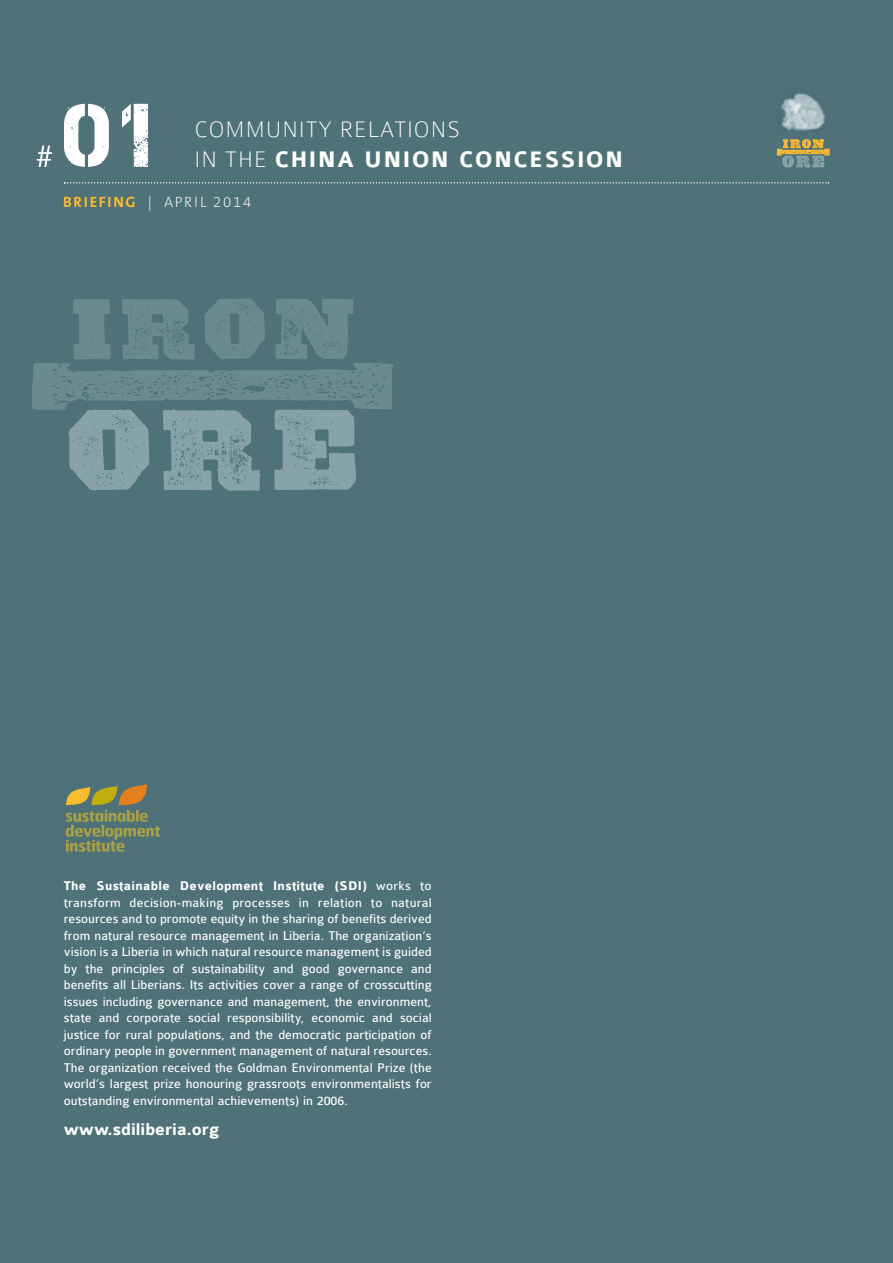
<style>
.page{position:relative;width:893px;height:1263px;background:#4f7178}
.page>*{position:absolute;margin:0;border:0;box-sizing:border-box;transform-origin:0 0}
.t1{font:100 24px/30px "Colaborate";letter-spacing:.045em;color:#fff}
.t2{font:700 18px "Colaborate";color:#fff}
.t3{font:200 15px "The Sans B2";letter-spacing:.11em;color:#fff}
.t4{font:13.5px/16.5px "Colaborate";color:#fff;text-align:justify}
.s1{font-weight:700}
.s2{font-family:"The Sans B7";font-weight:700;color:#fdbb2e}
</style>
<div class="page">
<svg style="left:66px;top:784px;width:94px;height:68px"></svg>
<img style="left:781px;top:93px;width:44px;height:38px">
<svg style="left:37px;top:104px;width:111px;height:63px"></svg>
<svg style="left:64px;top:182px;width:765px;height:2px"></svg>
<svg style="left:32px;top:298px;width:361px;height:193px"></svg>
<svg style="left:777px;top:139px;width:53px;height:28px"></svg>
<h1 class="t1" style="left:195px;top:116px;width:430px">COMMUNITY RELATIONS<br>IN THE <span class="s1">CHINA UNION CONCESSION</span></h1>
<p class="t3" style="left:63px;top:194px;width:190px"><span class="s2">BRIEFING</span> | APRIL 2014</p>
<p class="t4" style="left:64px;top:879px;width:370px"><span class="s1">The Sustainable Development Institute (SDI)</span> works to transform decision-making processes in relation to natural resources and to promote equity in the sharing of benefits derived from natural resource management in Liberia. The organization’s vision is a Liberia in which natural resource management is guided by the principles of sustainability and good governance and benefits all Liberians. Its activities cover a range of crosscutting issues including governance and management, the environment, state and corporate social responsibility, economic and social justice for rural populations, and the democratic participation of ordinary people in government management of natural resources.<br>The organization received the Goldman Environmental Prize (the world’s largest prize honouring grassroots environmentalists for outstanding environmental achievements) in 2006.</p>
<h2 class="t2" style="left:64px;top:1123px;width:157px">www.sdiliberia.org</h2>
</div>
